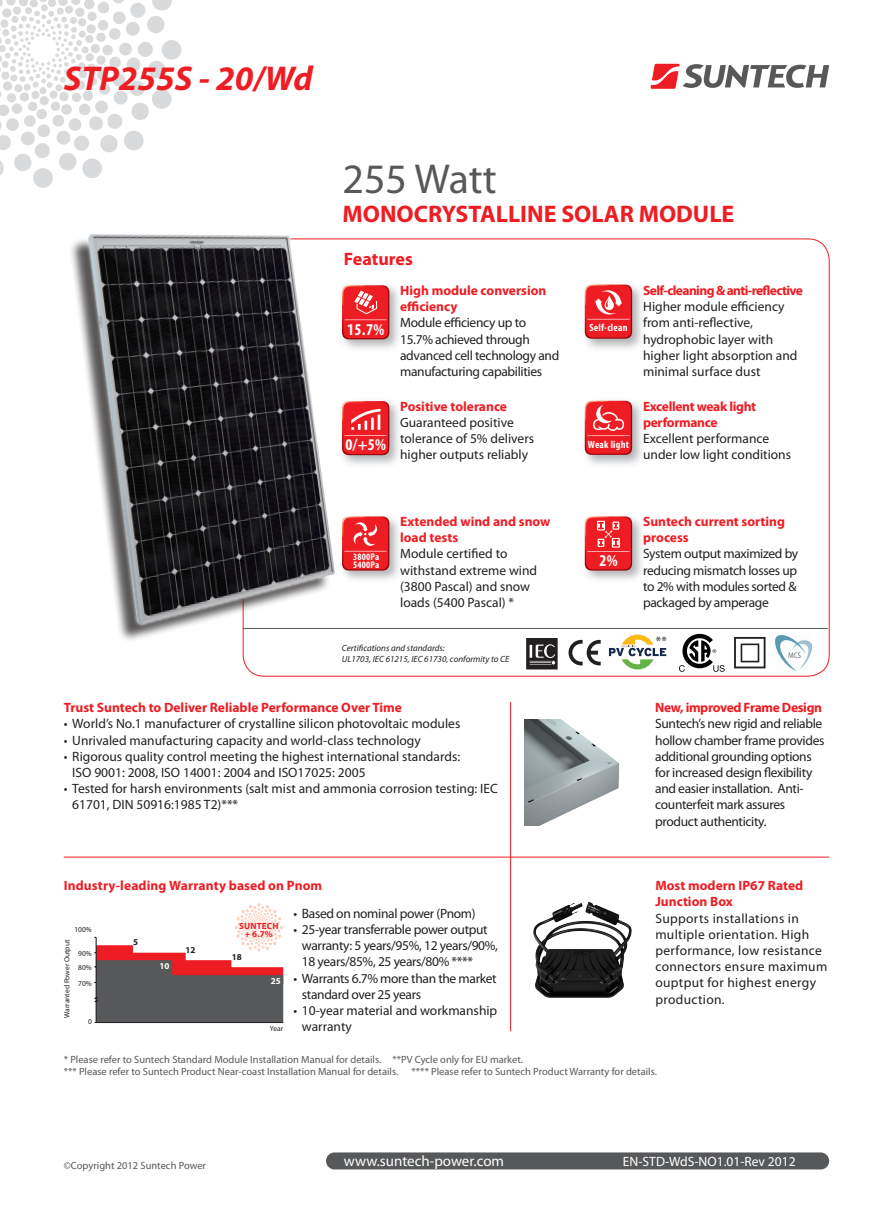
<style>
.page{position:relative;width:893px;height:1212px;background:#fff}
.page>*{position:absolute;margin:0;border:0;box-sizing:border-box;transform-origin:0 0}
.t1{font:42px "Myriad Pro";color:#57585a}
.t2{font:italic 700 34.5px "Myriad Pro";color:#ee1d23}
.t3{font:700 24px "Myriad Pro";color:#ee1d23}
.t4{font:700 18px "Myriad Pro";color:#ee1d23}
.t5{font:700 condensed 16.5px "Myriad Pro";color:#fff}
.t6{font:15px "Myriad Pro";color:#fff}
.t7{font:13.5px/16.2px "Myriad Pro";color:#231f20}
.t8{font:13.5px/16.2px "Myriad Pro";letter-spacing:-.025em;color:#231f20}
.t9{font:700 13.5px/16.2px "Myriad Pro";color:#ee1d23}
.t10{font:13.5px/16.2px "Myriad Pro";letter-spacing:.025em;color:#231f20}
.t11{font:700 13.5px/16.2px "Myriad Pro";letter-spacing:-.025em;color:#ee1d23}
.t12{font:700 13.5px "Myriad Pro";letter-spacing:-.045em;color:#ee1d23}
.t13{font:13.5px "Myriad Pro";color:#fff}
.t14{font:10.5px/12.6px "Myriad Pro";color:#57585a}
.t15{font:700 condensed 10.5px "Myriad Pro";letter-spacing:.02em;color:#fff}
.t16{font:700 condensed 9.75px/7.8px "Myriad Pro";letter-spacing:.02em;color:#fff}
.t17{font:italic 9px/10.8px "Myriad Pro";color:#231f20}
.t18{font:700 9px/7.5px "Myriad Pro";letter-spacing:.02em;color:#ee1d23;text-align:center}
.t19{font:700 9px "Myriad Pro";color:#231f20}
.t20{font:700 9px "Myriad Pro";color:#fff}
.t21{font:7.5px/14.4px "Myriad Pro";color:#231f20}
</style>
<div class="page">
<svg style="left:0;top:0;width:181px;height:164px"></svg>
<div style="left:326px;top:1152px;width:503px;height:17px;background:#57585a;border-radius:8px"></div>
<svg style="left:94px;top:903px;width:190px;height:120px"></svg>
<hr style="left:64px;top:857px;width:765px;height:1px;background:#ee1d23">
<hr style="left:510px;top:702px;width:1px;height:329px;background:#ee1d23">
<hr style="left:243px;top:628px;width:585px;height:1px;background:#57585a">
<img style="left:533px;top:902px;width:99px;height:96px">
<img style="left:524px;top:719px;width:96px;height:106px">
<img style="left:584px;top:400px;width:58px;height:65px">
<svg style="left:585px;top:401px;width:47px;height:54px;background:#ea3439"></svg>
<img style="left:584px;top:284px;width:58px;height:65px">
<svg style="left:585px;top:285px;width:47px;height:54px;background:#ea373c"></svg>
<img style="left:584px;top:518px;width:58px;height:62px">
<svg style="left:585px;top:516px;width:47px;height:54px;background:#eb3539"></svg>
<svg style="left:526px;top:638px;width:32px;height:31px"></svg>
<svg style="left:568px;top:640px;width:33px;height:25px"></svg>
<svg style="left:734px;top:637px;width:31px;height:31px"></svg>
<svg style="left:679px;top:634px;width:46px;height:38px"></svg>
<img style="left:775px;top:635px;width:36px;height:36px">
<img style="left:0;top:164px;width:412px;height:492px">
<svg style="left:650px;top:64px;width:179px;height:25px"></svg>
<svg style="left:609px;top:635px;width:57px;height:34px"></svg>
<h2 class="t2" style="left:64px;top:56px;width:250px">STP255S - 20/Wd</h2>
<h1 class="t1" style="left:342px;top:153px;width:156px">255 Watt</h1>
<h3 class="t3" style="left:342px;top:198px;width:393px">MONOCRYSTALLINE SOLAR MODULE</h3>
<h3 class="t4" style="left:344px;top:247px;width:70px">Features</h3>
<p class="t9" style="left:400px;top:282px;width:148px">High module conversion efficiency</p>
<p class="t8" style="left:400px;top:314px;width:161px">Module efficiency up to<br>15.7% achieved through advanced cell technology and manufacturing capabilities</p>
<p class="t5" style="left:347px;top:319px;width:39px">15.7%</p>
<p class="t15" style="left:589px;top:321px;width:40px">Self-clean</p>
<p class="t5" style="left:345px;top:434px;width:42px">0/+5%</p>
<p class="t9" style="left:400px;top:398px;width:108px">Positive tolerance</p>
<p class="t7" style="left:400px;top:414px;width:135px">Guaranteed positive tolerance of 5% delivers higher outputs reliably</p>
<p class="t15" style="left:588px;top:438px;width:43px">Weak light</p>
<p class="t12" style="left:643px;top:282px;width:162px">Self-cleaning &amp; anti-reflective</p>
<p class="t7" style="left:643px;top:298px;width:156px">Higher module efficiency from anti-reflective, hydrophobic layer with higher light absorption and minimal surface dust</p>
<p class="t11" style="left:643px;top:398px;width:115px">Excellent weak light performance</p>
<p class="t7" style="left:643px;top:430px;width:150px">Excellent performance under low light conditions</p>
<p class="t16" style="left:353px;top:552px;width:28px">3800Pa<br>5400Pa</p>
<p class="t9" style="left:400px;top:513px;width:152px">Extended wind and snow load tests</p>
<p class="t7" style="left:400px;top:546px;width:139px">Module certified to withstand extreme wind (3800 Pascal) and snow loads (5400 Pascal) *</p>
<p class="t17" style="left:342px;top:642px;width:169px">Certifications and standards:<br>UL1703, IEC 61215, IEC 61730, conformity to CE</p>
<p class="t5" style="left:599px;top:550px;width:20px">2%</p>
<p class="t9" style="left:643px;top:513px;width:144px">Suntech current sorting process</p>
<p class="t8" style="left:643px;top:546px;width:157px">System output maximized by reducing mismatch losses up to 2% with modules sorted &amp; packaged by amperage</p>
<p class="t9" style="left:64px;top:699px;width:340px">Trust Suntech to Deliver Reliable Performance Over Time</p>
<p class="t7" style="left:64px;top:715px;width:398px">• World’s No.1 manufacturer of crystalline silicon photovoltaic modules</p>
<p class="t7" style="left:64px;top:732px;width:359px">• Unrivaled manufacturing capacity and world-class technology</p>
<p class="t7" style="left:72px;top:748px;width:389px;text-indent:-9px">• Rigorous quality control meeting the highest international standards:<br>ISO 9001: 2008, ISO 14001: 2004 and ISO17025: 2005</p>
<p class="t7" style="left:72px;top:780px;width:427px;text-indent:-9px">• Tested for harsh environments (salt mist and ammonia corrosion testing: IEC<br>61701, DIN 50916:1985 T2)***</p>
<p class="t9" style="left:64px;top:877px;width:260px">Industry-leading Warranty based on Pnom</p>
<p class="t8" style="left:293px;top:905px;width:184px">• Based on nominal power (Pnom)</p>
<p class="t8" style="left:302px;top:921px;width:198px;text-indent:-9px">• 25-year transferrable power output warranty: 5 years/95%, 12 years/90%,<br>18 years/85%, 25 years/80% ****</p>
<p class="t8" style="left:302px;top:970px;width:196px;text-indent:-9px">• Warrants 6.7% more than the market standard over 25 years</p>
<p class="t7" style="left:302px;top:1002px;width:197px;text-indent:-9px">• 10-year material and workmanship warranty</p>
<p class="t18" style="left:239px;top:922px;width:41px">SUNTECH + 6.7%</p>
<p class="t21" style="left:74px;top:922px;width:19px">100%</p>
<p class="t19" style="left:133px;top:936px;width:6px">5</p>
<p class="t21" style="left:60px;top:1018px;width:80px;rotate:-90deg">Warranted Power Output</p>
<p class="t19" style="left:186px;top:944px;width:11px">12</p>
<p class="t21" style="left:78px;top:946px;width:15px">90%<br>80%</p>
<p class="t21" style="left:78px;top:976px;width:15px">70%</p>
<p class="t21" style="left:88px;top:1014px;width:5px">0</p>
<p class="t19" style="left:232px;top:951px;width:11px">18</p>
<p class="t20" style="left:159px;top:960px;width:11px">10</p>
<p class="t20" style="left:271px;top:975px;width:11px">25</p>
<p class="t21" style="left:270px;top:1021px;width:15px">Year</p>
<p class="t11" style="left:655px;top:699px;width:168px">New, improved Frame Design</p>
<p class="t8" style="left:655px;top:715px;width:171px">Suntech’s new rigid and reliable hollow chamber frame provides additional grounding options for increased design flexibility and easier installation. Anti&shy;counterfeit mark assures product authenticity.</p>
<p class="t9" style="left:655px;top:877px;width:149px">Most modern IP67 Rated<br>Junction Box</p>
<p class="t10" style="left:655px;top:910px;width:173px">Supports installations in multiple orientation. High performance, low resistance connectors ensure maximum ouptput for highest energy production.</p>
<p class="t14" style="left:64px;top:1052px;width:461px">* Please refer to Suntech Standard Module Installation Manual for details. **PV Cycle only for EU market. *** Please refer to Suntech Product Near-coast Installation Manual for details.</p>
<p class="t14" style="left:412px;top:1065px;width:247px">**** Please refer to Suntech Product Warranty for details.</p>
<p class="t14" style="left:64px;top:1159px;width:144px">©Copyright 2012 Suntech Power</p>
<p class="t6" style="left:344px;top:1151px;width:162px">www.suntech-power.com</p>
<p class="t13" style="left:623px;top:1153px;width:174px">EN-STD-WdS-NO1.01-Rev 2012</p>
</div>
